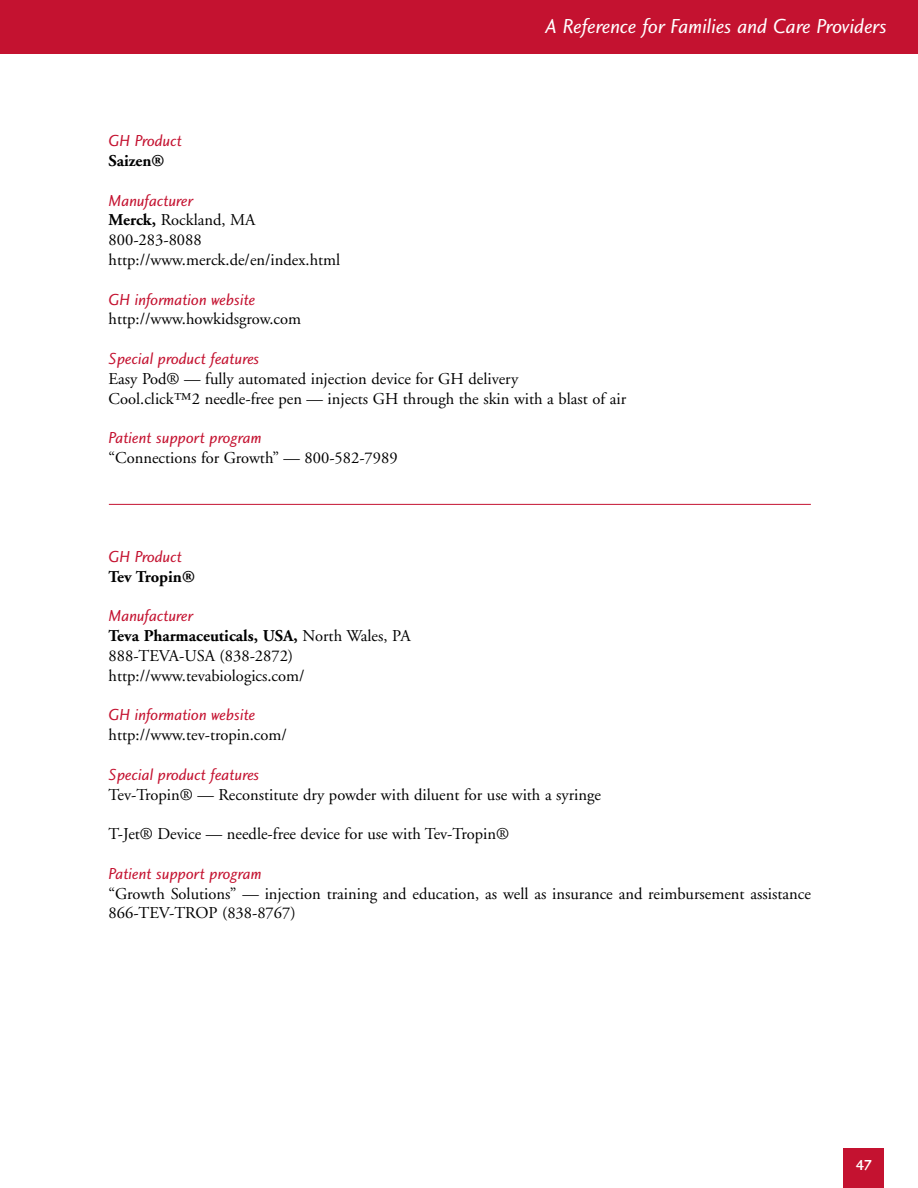
<style>
.page{position:relative;width:918px;height:1188px;background:#fff}
.page>*{position:absolute;margin:0;border:0;box-sizing:border-box;transform-origin:0 0}
.t1{font:21px "Charlotte Sans Book Italic Plain";color:#fff}
.t2{font:16.5px/19.8px "Adobe Garamond";color:#000}
.t3{font:16.5px "Charlotte Sans Book Italic Plain";color:#c41230}
.t4{font:700 16.5px "Adobe Garamond";letter-spacing:-.005em;color:#000}
.t5{font:15px "Charlotte Sans Medium Plain";color:#fff}
.s1{font-weight:700}
</style>
<div class="page">
<div style="left:0;top:0;width:918px;height:54px;background:#c41230"></div>
<div style="left:844px;top:1148px;width:40px;height:40px;background:#c41230"></div>
<hr style="left:109px;top:504px;width:702px;height:1px;background:#c41230">
<p class="t1" style="left:546px;top:13px;width:342px">A Reference for Families and Care Providers</p>
<p class="t3" style="left:109px;top:131px;width:75px">GH Product</p>
<p class="t4" style="left:109px;top:152px;width:57px">Saizen®</p>
<p class="t3" style="left:109px;top:190px;width:86px">Manufacturer</p>
<p class="t2" style="left:109px;top:211px;width:233px"><span class="s1">Merck,</span> Rockland, MA<br>800-283-8088 http://www.merck.de/en/index.html</p>
<p class="t3" style="left:109px;top:289px;width:148px">GH information website</p>
<p class="t2" style="left:109px;top:310px;width:194px">http://www.howkidsgrow.com</p>
<p class="t3" style="left:109px;top:349px;width:152px">Special product features</p>
<p class="t2" style="left:109px;top:369px;width:519px">Easy Pod® — fully automated injection device for GH delivery<br>Cool.click™2 needle-free pen — injects GH through the skin with a blast of air</p>
<p class="t3" style="left:109px;top:428px;width:154px">Patient support program</p>
<p class="t2" style="left:109px;top:448px;width:291px">“Connections for Growth” — 800-582-7989</p>
<p class="t3" style="left:109px;top:547px;width:75px">GH Product</p>
<p class="t4" style="left:109px;top:568px;width:88px">Tev Tropin®</p>
<p class="t3" style="left:109px;top:606px;width:86px">Manufacturer</p>
<p class="t2" style="left:109px;top:627px;width:304px"><span class="s1">Teva Pharmaceuticals, USA,</span> North Wales, PA<br>888-TEVA-USA (838-2872) http://www.tevabiologics.com/</p>
<p class="t3" style="left:109px;top:705px;width:148px">GH information website</p>
<p class="t2" style="left:109px;top:726px;width:180px">http://www.tev-tropin.com/</p>
<p class="t3" style="left:109px;top:764px;width:152px">Special product features</p>
<p class="t2" style="left:109px;top:785px;width:494px">Tev-Tropin® — Reconstitute dry powder with diluent for use with a syringe</p>
<p class="t2" style="left:109px;top:825px;width:402px">T-Jet® Device — needle-free device for use with Tev-Tropin®</p>
<p class="t3" style="left:109px;top:863px;width:154px">Patient support program</p>
<p class="t2" style="left:109px;top:884px;width:704px">“Growth Solutions” — injection training and education, as well as insurance and reimbursement assistance<br>866-TEV-TROP (838-8767)</p>
<p class="t5" style="left:855px;top:1156px;width:19px">47</p>
</div>
